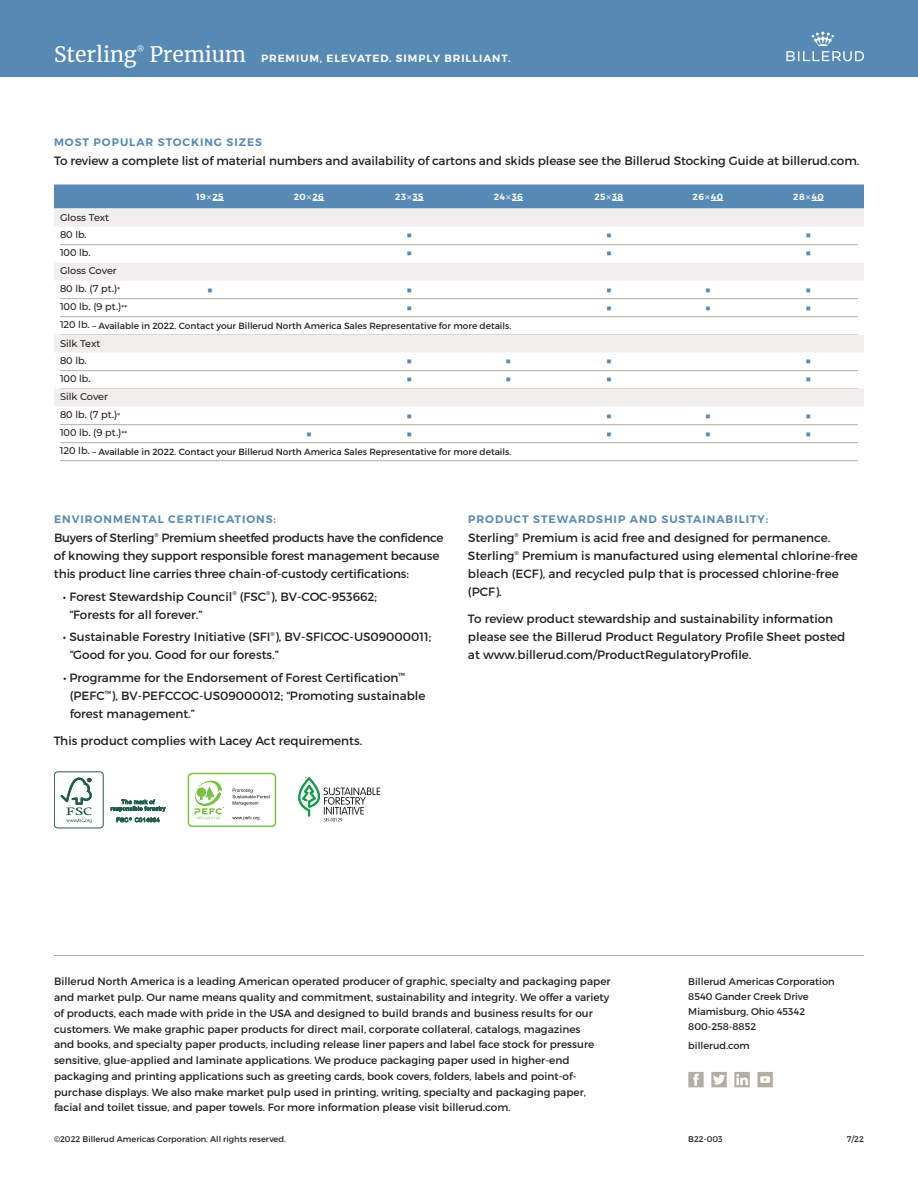
<style>
.page{position:relative;width:918px;height:1188px;background:#fff}
.page>*{position:absolute;margin:0;border:0;box-sizing:border-box;transform-origin:0 0}
.t1{font:21px "Merriweather";color:#fff}
.t2{font:12px/18px "Montserrat";color:#231f20}
.t3{font:600 10.8px "Montserrat";letter-spacing:.09em;color:#5689b4}
.t4{font:10.5px/15.8px "Montserrat";color:#231f20}
.t5{font:600 10.5px "Montserrat";letter-spacing:.09em;color:#fff}
.t6{font:500 9.75px/18px "Montserrat";color:#231f20}
.t7{font:9.75px/15px "Montserrat";color:#231f20}
.t8{font:500 9.75px "Montserrat";color:#5689b4}
.t9{font:9px "Montserrat";color:#231f20}
.t10{font:600 9px "Montserrat";letter-spacing:.04em;color:#fff}
.t11{font:8.25px "Montserrat";color:#231f20}
.t12{font:7.35px "Merriweather";color:#fff}
.s1{font-family:"Merriweather";font-weight:400;font-size:21px}
.s2{font-family:"Avenir";font-weight:400}
.s3{font-size:6.9px}
.s4{font-weight:500;font-size:9.75px}
</style>
<div class="page">
<div style="left:0;top:0;width:918px;height:76px;background:#5689b4"></div>
<div style="left:188px;top:773px;width:88px;height:54px;border:2px solid #79c142;border-radius:4px"></div>
<svg style="left:232px;top:816px;width:27px;height:4px"></svg>
<svg style="left:233px;top:789px;width:37px;height:17px"></svg>
<svg style="left:194px;top:781px;width:30px;height:38px"></svg>
<div style="left:54px;top:772px;width:50px;height:56px;border:1px solid #225c4c;border-radius:3px"></div>
<svg style="left:61px;top:778px;width:31px;height:45px"></svg>
<svg style="left:111px;top:799px;width:55px;height:13px"></svg>
<svg style="left:117px;top:818px;width:43px;height:4px"></svg>
<svg style="left:298px;top:777px;width:82px;height:44px"></svg>
<div style="left:54px;top:184px;width:810px;height:24px;background:#5689b4"></div>
<svg style="left:212px;top:200px;width:12px;height:1px"></svg>
<svg style="left:612px;top:200px;width:12px;height:1px"></svg>
<svg style="left:711px;top:200px;width:12px;height:1px"></svg>
<svg style="left:811px;top:200px;width:13px;height:1px"></svg>
<div style="left:54px;top:208px;width:810px;height:18px;background:#f0efee"></div>
<hr style="left:60px;top:244px;width:798px;height:1px;background:#b3aca4">
<div style="left:54px;top:262px;width:810px;height:18px;background:#f0efee"></div>
<hr style="left:60px;top:298px;width:798px;height:1px;background:#b3aca4">
<hr style="left:60px;top:316px;width:798px;height:1px;background:#b3aca4">
<div style="left:54px;top:334px;width:810px;height:18px;background:#f0efee"></div>
<hr style="left:60px;top:370px;width:798px;height:1px;background:#b3aca4">
<div style="left:54px;top:388px;width:810px;height:18px;background:#f0efee"></div>
<hr style="left:60px;top:424px;width:798px;height:1px;background:#b3aca4">
<hr style="left:60px;top:442px;width:798px;height:1px;background:#b3aca4">
<hr style="left:60px;top:460px;width:798px;height:1px;background:#b3aca4">
<svg style="left:757px;top:1072px;width:16px;height:15px"></svg>
<svg style="left:688px;top:1072px;width:16px;height:15px"></svg>
<svg style="left:734px;top:1072px;width:16px;height:15px"></svg>
<svg style="left:711px;top:1072px;width:16px;height:15px"></svg>
<hr style="left:54px;top:955px;width:810px;height:1px;background:#b3aca4">
<svg style="left:786px;top:32px;width:78px;height:29px"></svg>
<h1 class="t1" style="left:54px;top:39px;width:84px">Sterling</h1>
<p class="t12" style="left:137px;top:44px;width:9px">®</p>
<p class="t5" style="left:149px;top:51px;width:363px"><span class="s1">Premium</span> PREMIUM, ELEVATED. SIMPLY BRILLIANT.</p>
<p class="t3" style="left:54px;top:135px;width:210px">MOST POPULAR STOCKING SIZES</p>
<p class="t2" style="left:54px;top:152px;width:807px">To review a complete list of material numbers and availability of cartons and skids please see the Billerud Stocking Guide at billerud.com.</p>
<p class="t6" style="left:60px;top:208px;width:51px">Gloss Text<br>80 lb.</p>
<p class="t10" style="left:196px;top:191px;width:29px">19<span class="s2">×</span>25</p>
<p class="t10" style="left:294px;top:191px;width:32px">20<span class="s2">×</span>26</p>
<p class="t10" style="left:395px;top:191px;width:30px">23<span class="s2">×</span>35</p>
<p class="t10" style="left:494px;top:191px;width:31px">24<span class="s2">×</span>36</p>
<p class="t10" style="left:594px;top:191px;width:30px">25<span class="s2">×</span>38</p>
<p class="t10" style="left:693px;top:191px;width:32px">26<span class="s2">×</span>40</p>
<p class="t10" style="left:793px;top:191px;width:32px">28<span class="s2">×</span>40</p>
<p class="t8" style="left:407px;top:228px;width:7px">■</p>
<p class="t8" style="left:606px;top:228px;width:7px">■</p>
<p class="t8" style="left:806px;top:228px;width:7px">■</p>
<p class="t6" style="left:60px;top:244px;width:32px">100 lb.</p>
<p class="t8" style="left:407px;top:246px;width:7px">■</p>
<p class="t8" style="left:606px;top:246px;width:7px">■</p>
<p class="t8" style="left:806px;top:246px;width:7px">■</p>
<p class="t6" style="left:60px;top:262px;width:62px">Gloss Cover<br>80 lb. (7 pt.)<span class="s3">*</span></p>
<p class="t8" style="left:207px;top:282px;width:7px">■</p>
<p class="t8" style="left:407px;top:282px;width:7px">■</p>
<p class="t8" style="left:606px;top:282px;width:7px">■</p>
<p class="t8" style="left:705px;top:282px;width:7px">■</p>
<p class="t8" style="left:806px;top:282px;width:7px">■</p>
<p class="t6" style="left:60px;top:298px;width:69px">100 lb. (9 pt.)<span class="s3">**</span></p>
<p class="t8" style="left:407px;top:300px;width:7px">■</p>
<p class="t8" style="left:606px;top:300px;width:7px">■</p>
<p class="t8" style="left:705px;top:300px;width:7px">■</p>
<p class="t8" style="left:806px;top:300px;width:7px">■</p>
<p class="t9" style="left:60px;top:320px;width:453px"><span class="s4">120 lb.</span> – Available in 2022. Contact your Billerud North America Sales Representative for more details.</p>
<p class="t6" style="left:60px;top:334px;width:42px">Silk Text<br>80 lb.</p>
<p class="t8" style="left:407px;top:354px;width:7px">■</p>
<p class="t8" style="left:506px;top:354px;width:7px">■</p>
<p class="t8" style="left:606px;top:354px;width:7px">■</p>
<p class="t8" style="left:806px;top:354px;width:7px">■</p>
<p class="t6" style="left:60px;top:370px;width:32px">100 lb.</p>
<p class="t8" style="left:407px;top:372px;width:7px">■</p>
<p class="t8" style="left:506px;top:372px;width:7px">■</p>
<p class="t8" style="left:606px;top:372px;width:7px">■</p>
<p class="t8" style="left:806px;top:372px;width:7px">■</p>
<p class="t6" style="left:60px;top:388px;width:62px">Silk Cover<br>80 lb. (7 pt.)<span class="s3">*</span></p>
<p class="t8" style="left:407px;top:408px;width:7px">■</p>
<p class="t8" style="left:606px;top:408px;width:7px">■</p>
<p class="t8" style="left:705px;top:408px;width:7px">■</p>
<p class="t8" style="left:806px;top:408px;width:7px">■</p>
<p class="t6" style="left:60px;top:424px;width:69px">100 lb. (9 pt.)<span class="s3">**</span></p>
<p class="t8" style="left:306px;top:426px;width:7px">■</p>
<p class="t8" style="left:407px;top:426px;width:7px">■</p>
<p class="t8" style="left:606px;top:426px;width:7px">■</p>
<p class="t8" style="left:705px;top:426px;width:7px">■</p>
<p class="t8" style="left:806px;top:426px;width:7px">■</p>
<p class="t9" style="left:60px;top:446px;width:453px"><span class="s4">120 lb.</span> – Available in 2022. Contact your Billerud North America Sales Representative for more details.</p>
<p class="t3" style="left:54px;top:512px;width:224px">ENVIRONMENTAL CERTIFICATIONS:</p>
<p class="t2" style="left:54px;top:529px;width:391px">Buyers of Sterling<sup>®</sup> Premium sheetfed products have the confidence of knowing they support responsible forest management because this product line carries three chain-of-custody certifications:</p>
<p class="t2" style="left:69px;top:587px;width:309px;text-indent:-6px">• Forest Stewardship Council<sup>®</sup> (FSC<sup>®</sup>), BV-COC-953662; “Forests for all forever.”</p>
<p class="t2" style="left:70px;top:628px;width:363px;text-indent:-7px">• Sustainable Forestry Initiative (SFI<sup>®</sup>), BV-SFICOC-US09000011; “Good for you. Good for our forests.”</p>
<p class="t2" style="left:70px;top:668px;width:357px;text-indent:-7px">• Programme for the Endorsement of Forest Certification<sup>™ </sup>(PEFC<sup>™</sup>), BV-PEFCCOC-US09000012; “Promoting sustainable forest management.”</p>
<p class="t2" style="left:54px;top:731px;width:310px">This product complies with Lacey Act requirements.</p>
<p class="t3" style="left:468px;top:512px;width:302px">PRODUCT STEWARDSHIP AND SUSTAINABILITY:</p>
<p class="t2" style="left:468px;top:529px;width:391px">Sterling<sup>®</sup> Premium is acid free and designed for permanence.<br>Sterling<sup>®</sup> Premium is manufactured using elemental chlorine-free bleach (ECF), and recycled pulp that is processed chlorine-free (PCF).</p>
<p class="t2" style="left:468px;top:610px;width:379px">To review product stewardship and sustainability information please see the Billerud Product Regulatory Profile Sheet posted at www.billerud.com/ProductRegulatoryProfile.</p>
<p class="t4" style="left:54px;top:974px;width:558px">Billerud North America is a leading American operated producer of graphic, specialty and packaging paper and market pulp. Our name means quality and commitment, sustainability and integrity. We offer a variety of products, each made with pride in the USA and designed to build brands and business results for our customers. We make graphic paper products for direct mail, corporate collateral, catalogs, magazines<br>and books, and specialty paper products, including release liner papers and label face stock for pressure sensitive, glue-applied and laminate applications. We produce packaging paper used in higher-end packaging and printing applications such as greeting cards, book covers, folders, labels and point-of&shy;purchase displays. We also make market pulp used in printing, writing, specialty and packaging paper, facial and toilet tissue, and paper towels. For more information please visit billerud.com.</p>
<p class="t7" style="left:688px;top:974px;width:148px">Billerud Americas Corporation<br>8540 Gander Creek Drive<br>Miamisburg, Ohio 45342<br>800-258-8852</p>
<p class="t7" style="left:688px;top:1038px;width:63px">billerud.com</p>
<p class="t11" style="left:54px;top:1134px;width:233px">©2022 Billerud Americas Corporation. All rights reserved.</p>
<p class="t11" style="left:688px;top:1134px;width:36px">B22-003</p>
<p class="t11" style="left:847px;top:1134px;width:19px">7/22</p>
</div>
